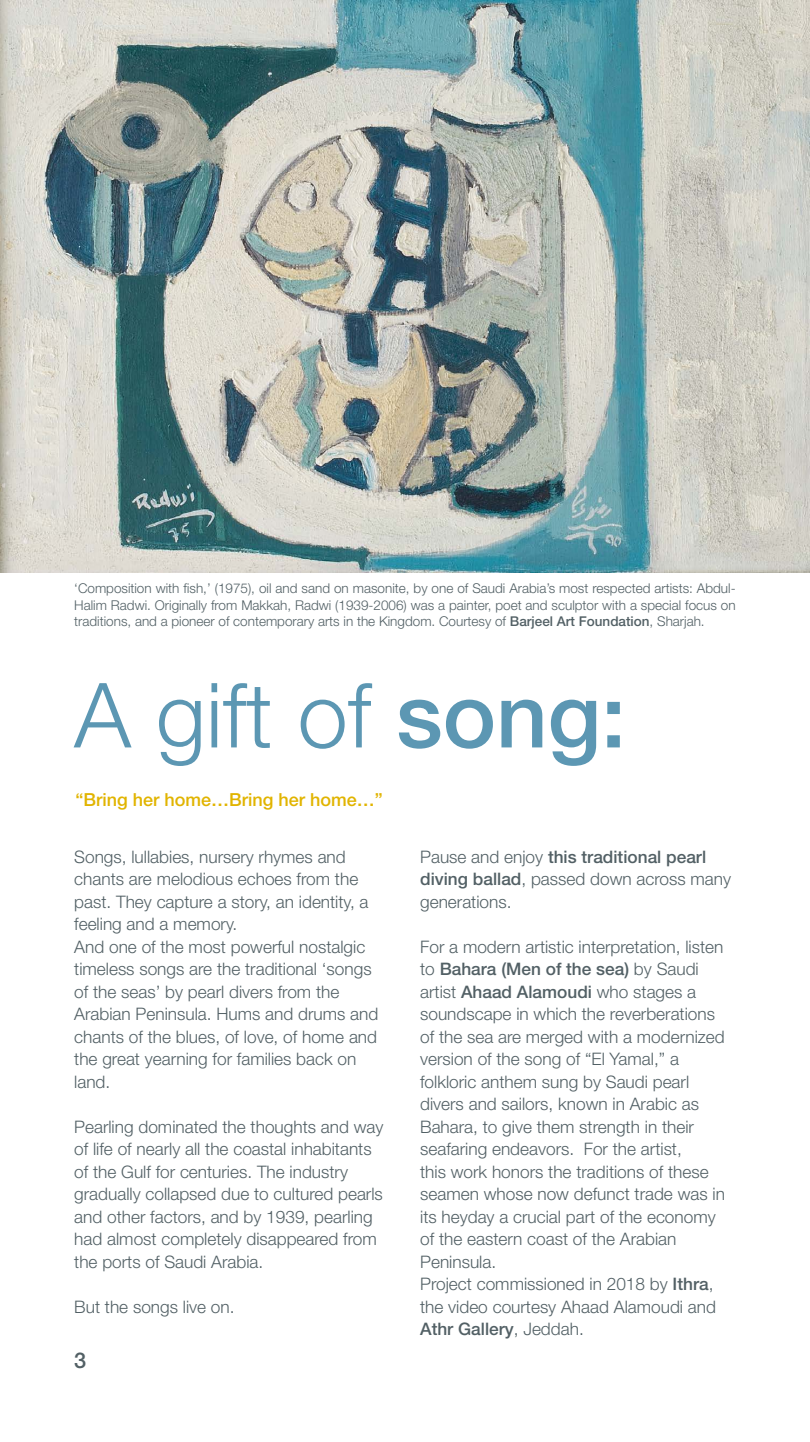
<style>
.page{position:relative;width:810px;height:1442px;background:#fff}
.page>*{position:absolute;margin:0;border:0;box-sizing:border-box;transform-origin:0 0}
.t1{font:300 90px "Helvetica Neue LT Pro";color:#5c97b3}
.t2{font:500 21.75px "Helvetica Neue LT Pro";color:#526065}
.t3{font:500 18px "Helvetica Neue LT Pro";color:#e1b400}
.t4{font:300 17.25px/22.5px "Helvetica Neue LT Pro";color:#526065}
.t5{font:300 13.5px/16.2px "Helvetica Neue LT Pro";color:#526065;text-align:justify}
.s1{font-weight:500}
</style>
<div class="page">
<img style="left:0;top:0;width:810px;height:572px">
<p class="t5" style="left:74px;top:580px;width:663px">‘Composition with fish,’ (1975), oil and sand on masonite, by one of Saudi Arabia’s most respected artists: Abdul-Halim Radwi. Originally from Makkah, Radwi (1939-2006) was a painter, poet and sculptor with a special focus on traditions, and a pioneer of contemporary arts in the Kingdom. Courtesy of <span class="s1">Barjeel Art Foundation</span>, Sharjah.</p>
<h1 class="t1" style="left:74px;top:660px;width:553px">A gift of <span class="s1">song:</span></h1>
<p class="t3" style="left:75px;top:789px;width:309px">“Bring her home…Bring her home…”</p>
<p class="t4" style="left:74px;top:845px;width:306px">Songs, lullabies, nursery rhymes and chants are melodious echoes from the past. They capture a story, an identity, a feeling and a memory.<br>And one of the most powerful nostalgic timeless songs are the traditional ‘songs of the seas’ by pearl divers from the Arabian Peninsula. Hums and drums and chants of the blues, of love, of home and the great yearning for families back on land.</p>
<p class="t4" style="left:74px;top:1115px;width:311px">Pearling dominated the thoughts and way of life of nearly all the coastal inhabitants of the Gulf for centuries. The industry gradually collapsed due to cultured pearls and other factors, and by 1939, pearling had almost completely disappeared from the ports of Saudi Arabia.</p>
<p class="t4" style="left:74px;top:1295px;width:162px">But the songs live on.</p>
<p class="t2" style="left:74px;top:1347px;width:14px">3</p>
<p class="t4" style="left:420px;top:845px;width:312px">Pause and enjoy <span class="s1">this traditional pearl diving ballad</span>, passed down across many generations.</p>
<p class="t4" style="left:420px;top:935px;width:306px">For a modern artistic interpretation, listen to <span class="s1">Bahara (Men of the sea)</span> by Saudi artist <span class="s1">Ahaad Alamoudi</span> who stages a soundscape in which the reverberations of the sea are merged with a modernized version of the song of “El Yamal,” a folkloric anthem sung by Saudi pearl divers and sailors, known in Arabic as Bahara, to give them strength in their seafaring endeavors. For the artist,<br>this work honors the traditions of these seamen whose now defunct trade was in its heyday a crucial part of the economy of the eastern coast of the Arabian Peninsula.<br>Project commissioned in 2018 by <span class="s1">Ithra</span>, the video courtesy Ahaad Alamoudi and <span class="s1">Athr Gallery</span>, Jeddah.</p>
</div>
